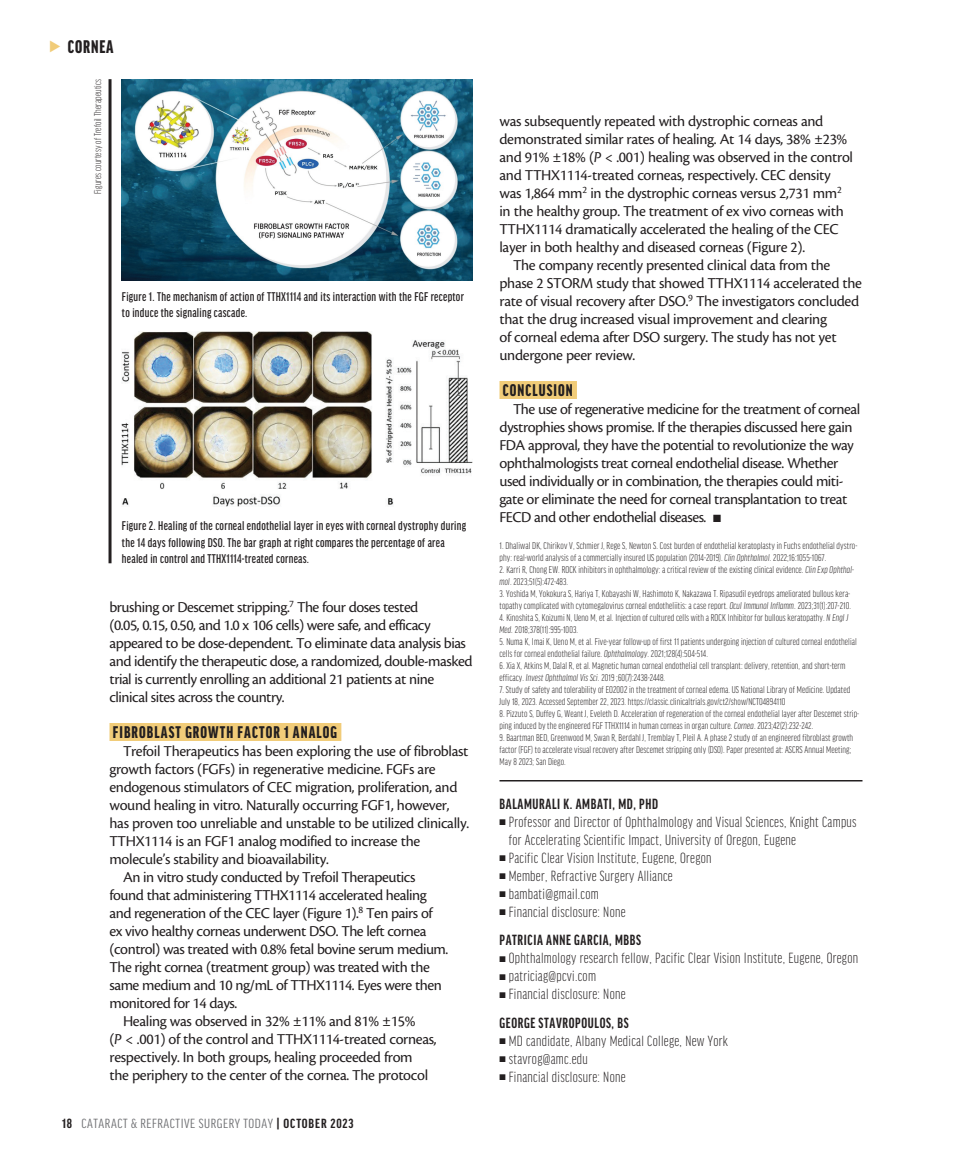
<style>
.page{position:relative;width:972px;height:1161px;background:#fff}
.page>*{position:absolute;margin:0;border:0;box-sizing:border-box;transform-origin:0 0}
.t1{font:900 extra-condensed 19.5px "Good Headline Pro";letter-spacing:.045em;color:#231f20}
.subhead{font:900 extra-condensed 18px "Good Headline Pro";letter-spacing:.06em;color:#231f20}
.body{font:15.75px/18px "Cronos Pro";letter-spacing:-.02em;color:#231f20}
.bio_info{font:300 extra-condensed 15.75px/18px "Good Headline Pro";letter-spacing:.02em;color:#231f20}
.bio_name_no_line{font:700 extra-condensed 15.75px "Good Headline Pro";letter-spacing:.04em;color:#231f20}
.bio_name{font:700 extra-condensed 15.75px "Good Headline Pro";letter-spacing:.04em;color:#231f20}
.t2{font:extra-condensed 14.1px "Good Headline Pro";letter-spacing:.035em;color:#6c6d70;scale:1.11 1}
.t3{font:500 extra-condensed 13.5px/16.5px "Good Headline Pro";letter-spacing:.02em;color:#231f20}
.footnote{font:300 extra-condensed 10.5px/12px "Good Headline Pro";letter-spacing:.01em;color:#231f20}
.image_courtesy{font:300 extra-condensed 10.5px "Good Headline Pro";letter-spacing:.01em;color:#231f20}
.s1{font-style:italic}
.s2{font-weight:700;color:#231f20}
</style>
<div class="page">
<div style="left:110px;top:723px;width:231px;height:18px;background:#f1cc79"></div>
<div style="left:500px;top:381px;width:77px;height:18px;background:#f1cc79"></div>
<hr style="left:500px;top:780px;width:362px;height:2px;background:#231f20">
<img style="left:122px;top:79px;width:350px;height:201px">
<hr style="left:109px;top:79px;width:3px;height:484px;background:#231f20">
<img style="left:122px;top:331px;width:350px;height:175px">
<p class="t1" style="left:68px;top:37px;width:47px">CORNEA</p>
<p class="image_courtesy" style="left:93px;top:194px;width:116px;rotate:-90deg">Figures courtesy of Trefoil Therapeutics</p>
<p class="t3" style="left:122px;top:288px;width:344px">Figure 1. The mechanism of action of TTHX1114 and its interaction with the FGF receptor to induce the signaling cascade.</p>
<p class="t3" style="left:122px;top:518px;width:346px">Figure 2. Healing of the corneal endothelial layer in eyes with corneal dystrophy during the 14 days following DSO. The bar graph at right compares the percentage of area healed in control and TTHX1114-treated corneas.</p>
<p class="body" style="left:110px;top:598px;width:364px">brushing or Descemet stripping.<sup>7</sup> The four doses tested<br>(0.05, 0.15, 0.50, and 1.0 x 106 cells) were safe, and efficacy appeared to be dose-dependent. To eliminate data analysis bias and identify the therapeutic dose, a randomized, double-masked trial is currently enrolling an additional 21 patients at nine clinical sites across the country.</p>
<p class="subhead" style="left:113px;top:723px;width:226px">FIBROBLAST GROWTH FACTOR 1 ANALOG</p>
<p class="body" style="left:110px;top:742px;width:361px;text-indent:14px">Trefoil Therapeutics has been exploring the use of fibroblast growth factors (FGFs) in regenerative medicine. FGFs are endogenous stimulators of CEC migration, proliferation, and wound healing in vitro. Naturally occurring FGF1, however, has proven too unreliable and unstable to be utilized clinically.<br>TTHX1114 is an FGF1 analog modified to increase the molecule’s stability and bioavailability.</p>
<p class="body" style="left:110px;top:868px;width:340px;text-indent:14px">An in vitro study conducted by Trefoil Therapeutics found that administering TTHX1114 accelerated healing and regeneration of the CEC layer (Figure 1).<sup>8</sup> Ten pairs of ex vivo healthy corneas underwent DSO. The left cornea (control) was treated with 0.8% fetal bovine serum medium.<br>The right cornea (treatment group) was treated with the same medium and 10 ng/mL of TTHX1114. Eyes were then monitored for 14 days.</p>
<p class="body" style="left:110px;top:1012px;width:329px;text-indent:14px">Healing was observed in 32% ±11% and 81% ±15%<br>(<span class="s1">P</span> &lt; .001) of the control and TTHX1114-treated corneas, respectively. In both groups, healing proceeded from<br>the periphery to the center of the cornea. The protocol</p>
<p class="t2" style="left:62px;top:1117px;width:264px"><span class="s2">18</span> CATARACT &amp; REFRACTIVE SURGERY TODAY <span class="s2">| OCTOBER 2023</span></p>
<p class="body" style="left:500px;top:112px;width:355px">was subsequently repeated with dystrophic corneas and demonstrated similar rates of healing. At 14 days, 38% ±23% and 91% ±18% (<span class="s1">P</span> &lt; .001) healing was observed in the control and TTHX1114-treated corneas, respectively. CEC density was 1,864 mm<sup>2</sup> in the dystrophic corneas versus 2,731 mm<sup>2 </sup>in the healthy group. The treatment of ex vivo corneas with TTHX1114 dramatically accelerated the healing of the CEC layer in both healthy and diseased corneas (Figure 2).</p>
<p class="body" style="left:500px;top:256px;width:364px;text-indent:14px">The company recently presented clinical data from the phase 2 STORM study that showed TTHX1114 accelerated the rate of visual recovery after DSO.<sup>9</sup> The investigators concluded that the drug increased visual improvement and clearing<br>of corneal edema after DSO surgery. The study has not yet undergone peer review.</p>
<p class="subhead" style="left:503px;top:381px;width:71px">CONCLUSION</p>
<p class="body" style="left:500px;top:400px;width:362px;text-indent:14px">The use of regenerative medicine for the treatment of corneal dystrophies shows promise. If the therapies discussed here gain FDA approval, they have the potential to revolutionize the way ophthalmologists treat corneal endothelial disease. Whether used individually or in combination, the therapies could miti&shy;gate or eliminate the need for corneal transplantation to treat FECD and other endothelial diseases. ■</p>
<p class="footnote" style="left:500px;top:540px;width:359px">1. Dhaliwal DK, Chirikov V, Schmier J, Rege S, Newton S. Cost burden of endothelial keratoplasty in Fuchs endothelial dystro&shy;phy: real-world analysis of a commercially insured US population (2014-2019). <span class="s1">Clin Ophthalmol</span>. 2022;16:1055-1067.</p>
<p class="footnote" style="left:500px;top:564px;width:356px">2. Karri R, Chong EW. ROCK inhibitors in ophthalmology: a critical review of the existing clinical evidence. <span class="s1">Clin Exp Ophthal&shy;mol</span>. 2023;51(5):472-483.</p>
<p class="footnote" style="left:500px;top:588px;width:353px">3. Yoshida M, Yokokura S, Hariya T, Kobayashi W, Hashimoto K, Nakazawa T. Ripasudil eyedrops ameliorated bullous kera&shy;topathy complicated with cytomegalovirus corneal endotheliitis: a case report. <span class="s1">Ocul Immunol Inflamm</span>. 2023;31(1):207-210.</p>
<p class="footnote" style="left:500px;top:612px;width:350px">4. Kinoshita S, Koizumi N, Ueno M, et al. Injection of cultured cells with a ROCK Inhibitor for bullous keratopathy. <span class="s1">N Engl J<br>Med.</span> 2018;378(11):995-1003.</p>
<p class="footnote" style="left:500px;top:636px;width:359px">5. Numa K, Imai K, Ueno M, et al. Five-year follow-up of first 11 patients undergoing injection of cultured corneal endothelial cells for corneal endothelial failure. <span class="s1">Ophthalmology</span>. 2021;128(4):504-514.</p>
<p class="footnote" style="left:500px;top:660px;width:348px">6. Xia X, Atkins M, Dalal R, et al. Magnetic human corneal endothelial cell transplant: delivery, retention, and short-term efficacy. <span class="s1">Invest Ophthalmol Vis Sci</span>. 2019 ;60(7):2438-2448.</p>
<p class="footnote" style="left:500px;top:684px;width:352px">7. Study of safety and tolerability of EO2002 in the treatment of corneal edema. US National Library of Medicine. Updated<br>July 18, 2023. Accessed September 22, 2023. https://classic.clinicaltrials.gov/ct2/show/NCT04894110</p>
<p class="footnote" style="left:500px;top:708px;width:361px">8. Pizzuto S, Duffey G, Weant J, Eveleth D. Acceleration of regeneration of the corneal endothelial layer after Descemet strip&shy;ping induced by the engineered FGF TTHX1114 in human corneas in organ culture. <span class="s1">Cornea</span>. 2023;42(2):232-242.</p>
<p class="footnote" style="left:500px;top:732px;width:355px">9. Baartman BED, Greenwood M, Swan R, Berdahl J, Tremblay T, Pleil A. A phase 2 study of an engineered fibroblast growth factor (FGF) to accelerate visual recovery after Descemet stripping only (DSO). Paper presented at: ASCRS Annual Meeting;<br>May 8 2023; San Diego.</p>
<p class="bio_name" style="left:500px;top:796px;width:160px">BALAMURALI K. AMBATI, MD, PHD</p>
<p class="bio_info" style="left:509px;top:813px;width:349px;text-indent:-9px">■ Professor and Director of Ophthalmology and Visual Sciences, Knight Campus for Accelerating Scientific Impact, University of Oregon, Eugene</p>
<p class="bio_info" style="left:500px;top:849px;width:214px">■ Pacific Clear Vision Institute, Eugene, Oregon</p>
<p class="bio_info" style="left:500px;top:867px;width:175px">■ Member, Refractive Surgery Alliance</p>
<p class="bio_info" style="left:500px;top:885px;width:101px">■ bambati@gmail.com</p>
<p class="bio_info" style="left:500px;top:903px;width:128px">■ Financial disclosure: None</p>
<p class="bio_name_no_line" style="left:500px;top:932px;width:143px">PATRICIA ANNE GARCIA, MBBS</p>
<p class="bio_info" style="left:500px;top:949px;width:360px">■ Ophthalmology research fellow, Pacific Clear Vision Institute, Eugene, Oregon</p>
<p class="bio_info" style="left:500px;top:967px;width:98px">■ patriciag@pcvi.com</p>
<p class="bio_info" style="left:500px;top:985px;width:128px">■ Financial disclosure: None</p>
<p class="bio_name_no_line" style="left:500px;top:1015px;width:131px">GEORGE STAVROPOULOS, BS</p>
<p class="bio_info" style="left:500px;top:1032px;width:230px">■ MD candidate, Albany Medical College, New York</p>
<p class="bio_info" style="left:500px;top:1050px;width:90px">■ stavrog@amc.edu</p>
<p class="bio_info" style="left:500px;top:1068px;width:128px">■ Financial disclosure: None</p>
</div>
